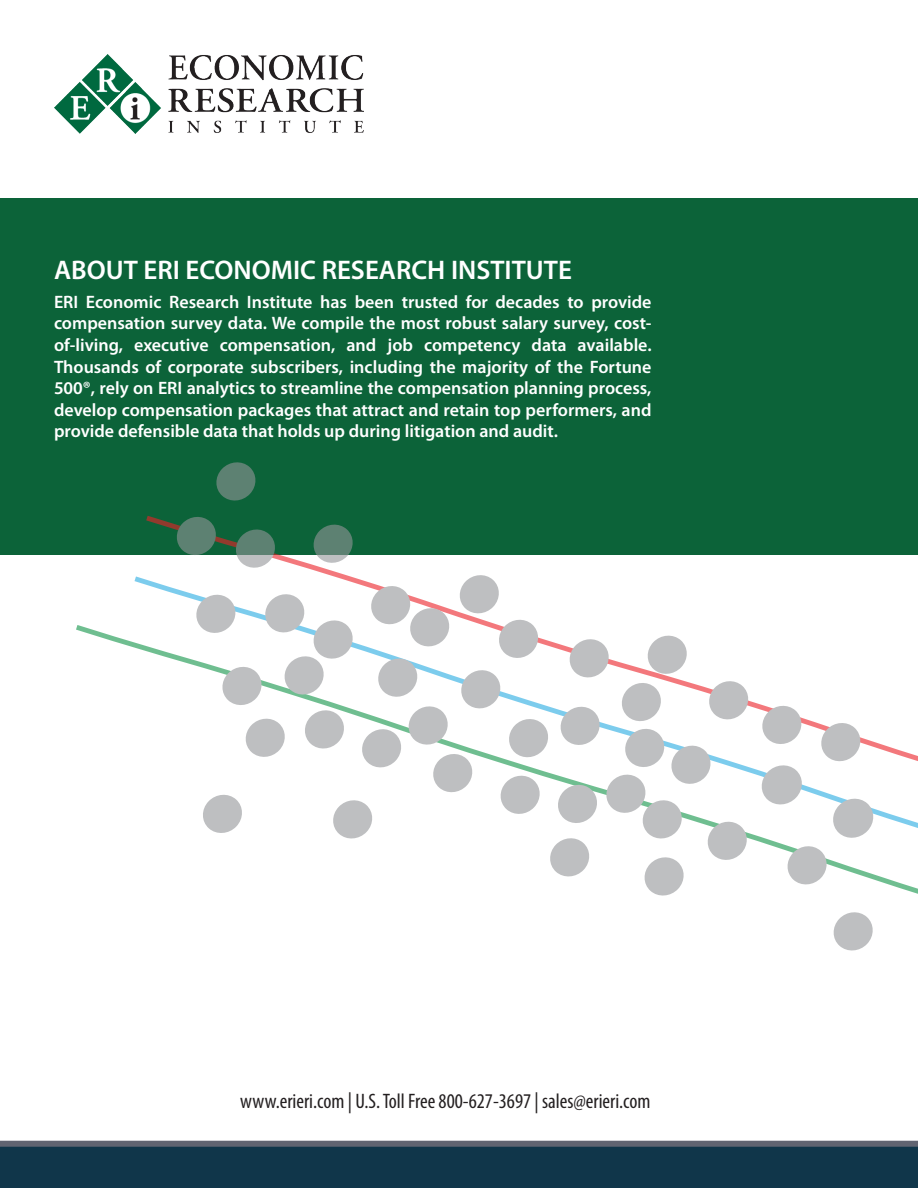
<style>
.page{position:relative;width:918px;height:1188px;background:#fff}
.page>*{position:absolute;margin:0;border:0;box-sizing:border-box;transform-origin:0 0}
.t1{font:600 27px "Myriad Pro";color:#fff}
.t2{font:condensed 21px "Myriad Pro";color:#231f20}
.t3{font:600 18px/21.6px "Myriad Pro";color:#fff;text-align:justify}
</style>
<div class="page">
<div style="left:0;top:198px;width:918px;height:356px;background:#0c6339"></div>
<img style="left:54px;top:54px;width:310px;height:79px">
<svg style="left:76px;top:625px;width:842px;height:269px"></svg>
<svg style="left:216px;top:462px;width:40px;height:39px"></svg>
<svg style="left:760px;top:704px;width:115px;height:183px"></svg>
<svg style="left:833px;top:912px;width:40px;height:39px"></svg>
<svg style="left:175px;top:517px;width:575px;height:379px"></svg>
<div style="left:0;top:1147px;width:918px;height:41px;background:#10364a"></div>
<div style="left:0;top:1141px;width:918px;height:6px;background:#616471"></div>
<p class="t1" style="left:54px;top:253px;width:519px">ABOUT ERI ECONOMIC RESEARCH INSTITUTE</p>
<p class="t3" style="left:54px;top:291px;width:599px">ERI Economic Research Institute has been trusted for decades to provide compensation survey data. We compile the most robust salary survey, cost&shy;of-living, executive compensation, and job competency data available.<br>Thousands of corporate subscribers, including the majority of the Fortune 500®, rely on ERI analytics to streamline the compensation planning process, develop compensation packages that attract and retain top performers, and provide defensible data that holds up during litigation and audit.</p>
<p class="t2" style="left:240px;top:1088px;width:412px">www.erieri.com | U.S. Toll Free 800-627-3697 | sales@erieri.com</p>
</div>
